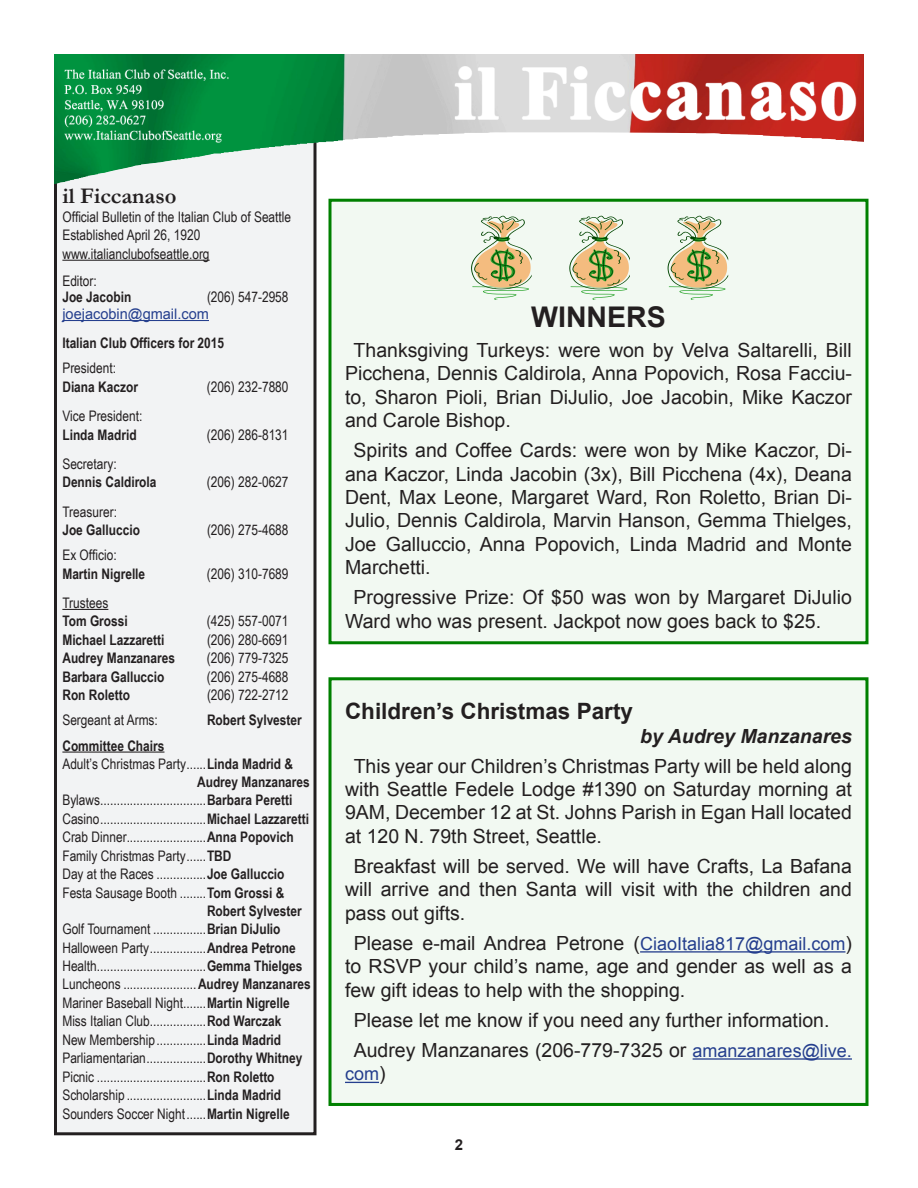
<style>
.page{position:relative;width:918px;height:1188px;background:#fff}
.page>*{position:absolute;margin:0;border:0;box-sizing:border-box;transform-origin:0 0}
.t1{font:700 28.5px "Arial";color:#231f20}
.Head1{font:700 22.5px "Arial";color:#231f20}
.Officers{font:700 22.5px "Garamond";color:#231f20}
.Body_Text{font:19.5px/23.4px "Arial";color:#231f20;text-align:justify}
.body1_author{font:italic 700 19.5px "Arial";color:#231f20}
.Body_Text-2{font:18px "Arial";color:#253f8e}
.t2{font:700 15px "Arial";color:#231f20}
.Officers-2{font:14.55px "Arial Narrow";color:#231f20}
.Officers-3{font:700 14.55px "Arial Narrow";color:#231f20}
.Officers-4{font:14.55px "Arial";color:#253f8e}
.s1{font-weight:700}
.s2{font-size:18px;color:#253f8e}
.s3{font-size:19.5px;color:#231f20}
</style>
<div class="page">
<div style="left:56px;top:141px;width:259px;height:993px;background:#f2f3f4"></div>
<hr style="left:62px;top:260px;width:148px;height:1px;background:#231f20">
<hr style="left:62px;top:320px;width:147px;height:1px;background:#253f8e">
<hr style="left:62px;top:609px;width:46px;height:1px;background:#231f20">
<hr style="left:62px;top:752px;width:102px;height:1px;background:#231f20">
<div style="left:54px;top:140px;width:262px;height:995px;border:3px solid #231f20"></div>
<img style="left:54px;top:54px;width:810px;height:130px">
<div style="left:330px;top:679px;width:537px;height:425px;background:#f2f9f2"></div>
<hr style="left:640px;top:951px;width:205px;height:2px;background:#253f8e">
<hr style="left:693px;top:1058px;width:159px;height:2px;background:#253f8e">
<hr style="left:345px;top:1082px;width:34px;height:1px;background:#253f8e">
<div style="left:328px;top:677px;width:540px;height:429px;border:3px solid #008000"></div>
<div style="left:330px;top:200px;width:537px;height:443px;background:#f2f9f2"></div>
<div style="left:328px;top:199px;width:540px;height:445px;border:3px solid #008000"></div>
<svg style="left:471px;top:216px;width:61px;height:84px"></svg>
<svg style="left:569px;top:216px;width:61px;height:84px"></svg>
<svg style="left:668px;top:216px;width:60px;height:84px"></svg>
<p class="Officers" style="left:62px;top:181px;width:116px">il Ficcanaso</p>
<p class="Officers-2" style="left:62px;top:206px;width:230px">Official Bulletin of the Italian Club of Seattle</p>
<p class="Officers-2" style="left:62px;top:224px;width:139px">Established April 26, 1920</p>
<p class="Officers-2" style="left:62px;top:243px;width:149px">www.italianclubofseattle.org</p>
<p class="Officers-2" style="left:62px;top:270px;width:36px">Editor:</p>
<p class="Officers-3" style="left:62px;top:286px;width:70px">Joe Jacobin</p>
<p class="Officers-2" style="left:207px;top:287px;width:83px">(206) 547-2958</p>
<p class="Officers-4" style="left:62px;top:304px;width:148px">joejacobin@gmail.com</p>
<p class="Officers-3" style="left:62px;top:332px;width:163px">Italian Club Officers for 2015</p>
<p class="Officers-2" style="left:62px;top:358px;width:55px">President:</p>
<p class="Officers-3" style="left:62px;top:376px;width:77px">Diana Kaczor</p>
<p class="Officers-2" style="left:207px;top:376px;width:83px">(206) 232-7880</p>
<p class="Officers-2" style="left:62px;top:405px;width:82px">Vice President:</p>
<p class="Officers-3" style="left:62px;top:423px;width:76px">Linda Madrid</p>
<p class="Officers-2" style="left:207px;top:424px;width:83px">(206) 286-8131</p>
<p class="Officers-2" style="left:62px;top:453px;width:56px">Secretary:</p>
<p class="Officers-3" style="left:62px;top:471px;width:96px">Dennis Caldirola</p>
<p class="Officers-2" style="left:207px;top:471px;width:83px">(206) 282-0627</p>
<p class="Officers-2" style="left:62px;top:501px;width:56px">Treasurer:</p>
<p class="Officers-3" style="left:62px;top:519px;width:79px">Joe Galluccio</p>
<p class="Officers-2" style="left:207px;top:519px;width:83px">(206) 275-4688</p>
<p class="Officers-2" style="left:62px;top:544px;width:56px">Ex Officio:</p>
<p class="Officers-3" style="left:62px;top:562px;width:84px">Martin Nigrelle</p>
<p class="Officers-2" style="left:207px;top:563px;width:83px">(206) 310-7689</p>
<p class="Officers-2" style="left:62px;top:592px;width:47px">Trustees</p>
<p class="Officers-3" style="left:62px;top:610px;width:67px">Tom Grossi</p>
<p class="Officers-2" style="left:207px;top:611px;width:83px">(425) 557-0071</p>
<p class="Officers-3" style="left:62px;top:629px;width:104px">Michael Lazzaretti</p>
<p class="Officers-2" style="left:207px;top:629px;width:83px">(206) 280-6691</p>
<p class="Officers-3" style="left:62px;top:647px;width:114px">Audrey Manzanares</p>
<p class="Officers-2" style="left:207px;top:647px;width:83px">(206) 779-7325</p>
<p class="Officers-3" style="left:62px;top:666px;width:104px">Barbara Galluccio</p>
<p class="Officers-2" style="left:207px;top:666px;width:83px">(206) 275-4688</p>
<p class="Officers-3" style="left:62px;top:684px;width:69px">Ron Roletto</p>
<p class="Officers-2" style="left:207px;top:684px;width:83px">(206) 722-2712</p>
<p class="Officers-2" style="left:62px;top:710px;width:97px">Sergeant at Arms:</p>
<p class="Officers-3" style="left:207px;top:709px;width:96px">Robert Sylvester</p>
<p class="Officers-3" style="left:62px;top:734px;width:104px">Committee Chairs</p>
<p class="Officers-2" style="left:62px;top:753px;width:232px">Adult’s Christmas Party......<span class="s1">Linda Madrid &amp;</span></p>
<p class="Officers-3" style="left:197px;top:771px;width:114px">Audrey Manzanares</p>
<p class="Officers-2" style="left:62px;top:790px;width:232px">Bylaws................................<span class="s1">Barbara Peretti</span></p>
<p class="Officers-2" style="left:62px;top:808px;width:248px">Casino................................<span class="s1">Michael Lazzaretti</span></p>
<p class="Officers-2" style="left:62px;top:827px;width:233px">Crab Dinner........................<span class="s1">Anna Popovich</span></p>
<p class="Officers-2" style="left:62px;top:845px;width:171px">Family Christmas Party......<span class="s1">TBD</span></p>
<p class="Officers-2" style="left:62px;top:863px;width:224px">Day at the Races ...............<span class="s1">Joe Galluccio</span></p>
<p class="Officers-2" style="left:62px;top:882px;width:223px">Festa Sausage Booth ........<span class="s1">Tom Grossi &amp;</span></p>
<p class="Officers-3" style="left:207px;top:900px;width:96px">Robert Sylvester</p>
<p class="Officers-2" style="left:62px;top:918px;width:220px">Golf Tournament ................<span class="s1">Brian DiJulio</span></p>
<p class="Officers-2" style="left:62px;top:937px;width:235px">Halloween Party.................<span class="s1">Andrea Petrone</span></p>
<p class="Officers-2" style="left:62px;top:955px;width:242px">Health.................................<span class="s1">Gemma Thielges</span></p>
<p class="Officers-2" style="left:62px;top:974px;width:250px">Luncheons ......................<span class="s1">Audrey Manzanares</span></p>
<p class="Officers-2" style="left:62px;top:992px;width:229px">Mariner Baseball Night.......<span class="s1">Martin Nigrelle</span></p>
<p class="Officers-2" style="left:62px;top:1011px;width:221px">Miss Italian Club.................<span class="s1">Rod Warczak</span></p>
<p class="Officers-2" style="left:62px;top:1029px;width:220px">New Membership...............<span class="s1">Linda Madrid</span></p>
<p class="Officers-2" style="left:62px;top:1047px;width:242px">Parliamentarian..................<span class="s1">Dorothy Whitney</span></p>
<p class="Officers-2" style="left:62px;top:1066px;width:214px">Picnic .................................<span class="s1">Ron Roletto</span></p>
<p class="Officers-2" style="left:62px;top:1084px;width:220px">Scholarship ........................<span class="s1">Linda Madrid</span></p>
<p class="Officers-2" style="left:62px;top:1103px;width:229px">Sounders Soccer Night......<span class="s1">Martin Nigrelle</span></p>
<p class="t1" style="left:531px;top:298px;width:136px">WINNERS</p>
<p class="Body_Text" style="left:345px;top:339px;width:509px;text-indent:9px">Thanksgiving Turkeys: were won by Velva Saltarelli, Bill Picchena, Dennis Caldirola, Anna Popovich, Rosa Facciu&shy;to, Sharon Pioli, Brian DiJulio, Joe Jacobin, Mike Kaczor and Carole Bishop.</p>
<p class="Body_Text" style="left:345px;top:439px;width:508px;text-indent:9px">Spirits and Coffee Cards: were won by Mike Kaczor, Di&shy;ana Kaczor, Linda Jacobin (3x), Bill Picchena (4x), Deana Dent, Max Leone, Margaret Ward, Ron Roletto, Brian Di-Julio, Dennis Caldirola, Marvin Hanson, Gemma Thielges, Joe Galluccio, Anna Popovich, Linda Madrid and Monte Marchetti.</p>
<p class="Body_Text" style="left:345px;top:586px;width:508px;text-indent:9px">Progressive Prize: Of $50 was won by Margaret DiJulio<br>Ward who was present. Jackpot now goes back to $25.</p>
<p class="Head1" style="left:345px;top:696px;width:289px">Children’s Christmas Party</p>
<p class="body1_author" style="left:640px;top:723px;width:213px">by Audrey Manzanares</p>
<p class="Body_Text" style="left:345px;top:754px;width:508px;text-indent:9px">This year our Children’s Christmas Party will be held along with Seattle Fedele Lodge #1390 on Saturday morning at 9AM, December 12 at St. Johns Parish in Egan Hall located at 120 N. 79th Street, Seattle.</p>
<p class="Body_Text" style="left:345px;top:855px;width:508px;text-indent:9px">Breakfast will be served. We will have Crafts, La Bafana will arrive and then Santa will visit with the children and pass out gifts.</p>
<p class="Body_Text" style="left:345px;top:932px;width:508px;text-indent:9px">Please e-mail Andrea Petrone (<span class="s2">CiaoItalia817@gmail.com</span>) to RSVP your child’s name, age and gender as well as a few gift ideas to help with the shopping.</p>
<p class="Body_Text" style="left:354px;top:1009px;width:477px">Please let me know if you need any further information.</p>
<p class="Body_Text" style="left:354px;top:1039px;width:500px">Audrey Manzanares (206-779-7325 or <span class="s2">amanzanares@live.</span></p>
<p class="Body_Text-2" style="left:345px;top:1062px;width:42px">com<span class="s3">)</span></p>
<p class="t2" style="left:455px;top:1135px;width:10px">2</p>
</div>
